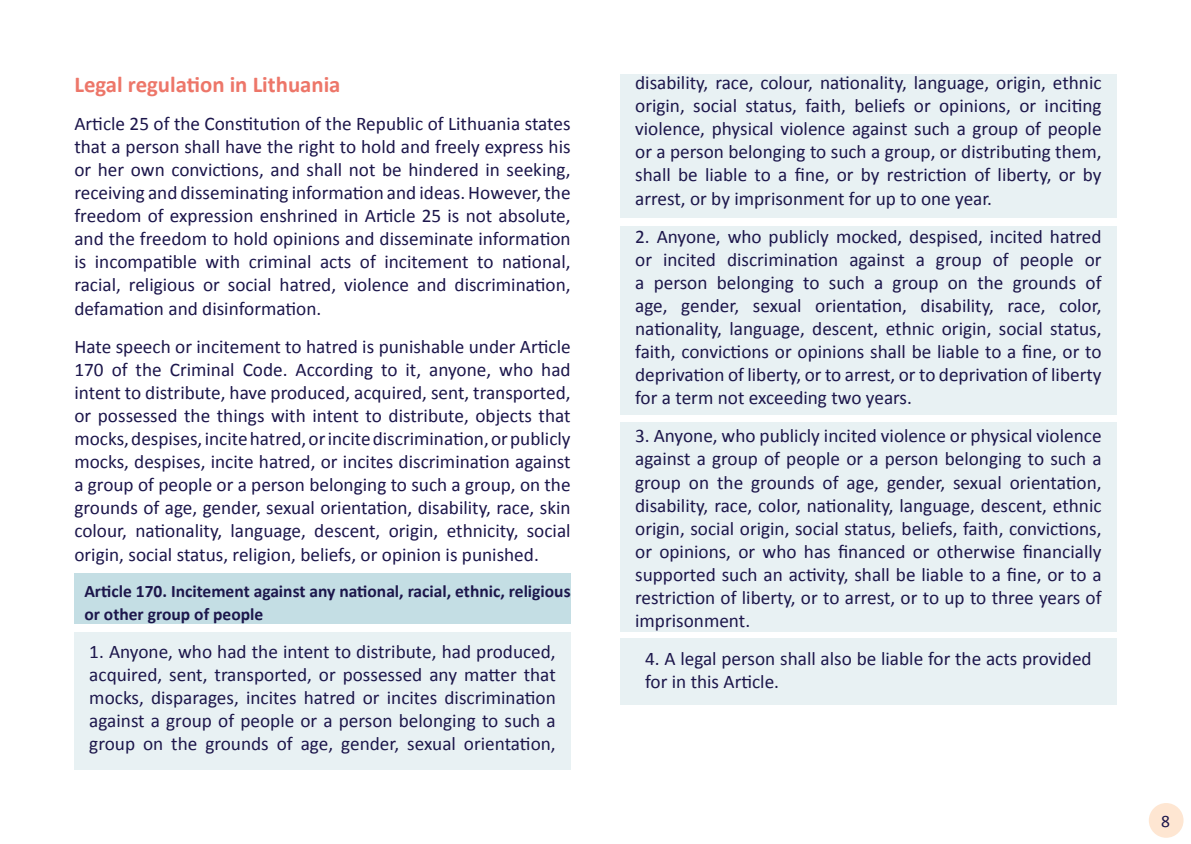
<style>
.page{position:relative;width:1191px;height:844px;background:#fff}
.page>*{position:absolute;margin:0;border:0;box-sizing:border-box;transform-origin:0 0}
.t1{font:700 22.75px "Calibri";color:#ed7669}
.t2{font:19.25px/23.1px "Calibri";color:#1c164b;text-align:justify}
.t3{font:700 17.5px/23.1px "Calibri";color:#1c164b}
.t4{font:17.5px "Calibri";color:#1c164b}
</style>
<div class="page">
<div style="left:1148px;top:802px;width:35px;height:35px;background:#fee6d2;border-radius:50%"></div>
<div style="left:74px;top:631px;width:496px;height:138px;background:#e8f1f3"></div>
<div style="left:620px;top:74px;width:496px;height:144px;background:#e8f1f3"></div>
<div style="left:620px;top:226px;width:496px;height:189px;background:#e8f1f3"></div>
<div style="left:620px;top:422px;width:496px;height:209px;background:#e8f1f3"></div>
<div style="left:620px;top:638px;width:496px;height:67px;background:#e8f1f3"></div>
<div style="left:74px;top:572px;width:496px;height:51px;background:#c4dee4"></div>
<p class="t1" style="left:74px;top:70px;width:268px">Legal regulation in Lithuania</p>
<p class="t2" style="left:74px;top:111px;width:498px">Article 25 of the Constitution of the Republic of Lithuania states that a person shall have the right to hold and freely express his or her own convictions, and shall not be hindered in seeking, receiving and disseminating information and ideas. However, the freedom of expression enshrined in Article 25 is not absolute, and the freedom to hold opinions and disseminate information is incompatible with criminal acts of incitement to national, racial, religious or social hatred, violence and discrimination, defamation and disinformation.</p>
<p class="t2" style="left:74px;top:334px;width:498px">Hate speech or incitement to hatred is punishable under Article 170 of the Criminal Code. According to it, anyone, who had intent to distribute, have produced, acquired, sent, transported, or possessed the things with intent to distribute, objects that mocks, despises, incite hatred, or incite discrimination, or publicly mocks, despises, incite hatred, or incites discrimination against a group of people or a person belonging to such a group, on the grounds of age, gender, sexual orientation, disability, race, skin colour, nationality, language, descent, origin, ethnicity, social origin, social status, religion, beliefs, or opinion is punished.</p>
<p class="t3" style="left:84px;top:578px;width:488px">Article 170. Incitement against any national, racial, ethnic, religious or other group of people</p>
<p class="t2" style="left:89px;top:639px;width:468px">1. Anyone, who had the intent to distribute, had produced, acquired, sent, transported, or possessed any matter that mocks, disparages, incites hatred or incites discrimination against a group of people or a person belonging to such a group on the grounds of age, gender, sexual orientation,</p>
<p class="t2" style="left:635px;top:70px;width:468px">disability, race, colour, nationality, language, origin, ethnic origin, social status, faith, beliefs or opinions, or inciting violence, physical violence against such a group of people or a person belonging to such a group, or distributing them, shall be liable to a fine, or by restriction of liberty, or by arrest, or by imprisonment for up to one year.</p>
<p class="t2" style="left:635px;top:224px;width:468px">2. Anyone, who publicly mocked, despised, incited hatred or incited discrimination against a group of people or a person belonging to such a group on the grounds of age, gender, sexual orientation, disability, race, color, nationality, language, descent, ethnic origin, social status, faith, convictions or opinions shall be liable to a fine, or to deprivation of liberty, or to arrest, or to deprivation of liberty for a term not exceeding two years.</p>
<p class="t2" style="left:635px;top:424px;width:468px">3. Anyone, who publicly incited violence or physical violence against a group of people or a person belonging to such a group on the grounds of age, gender, sexual orientation, disability, race, color, nationality, language, descent, ethnic origin, social origin, social status, beliefs, faith, convictions, or opinions, or who has financed or otherwise financially supported such an activity, shall be liable to a fine, or to a restriction of liberty, or to arrest, or to up to three years of imprisonment.</p>
<p class="t2" style="left:645px;top:646px;width:448px">4. A legal person shall also be liable for the acts provided for in this Article.</p>
<p class="t4" style="left:1161px;top:808px;width:10px">8</p>
</div>
